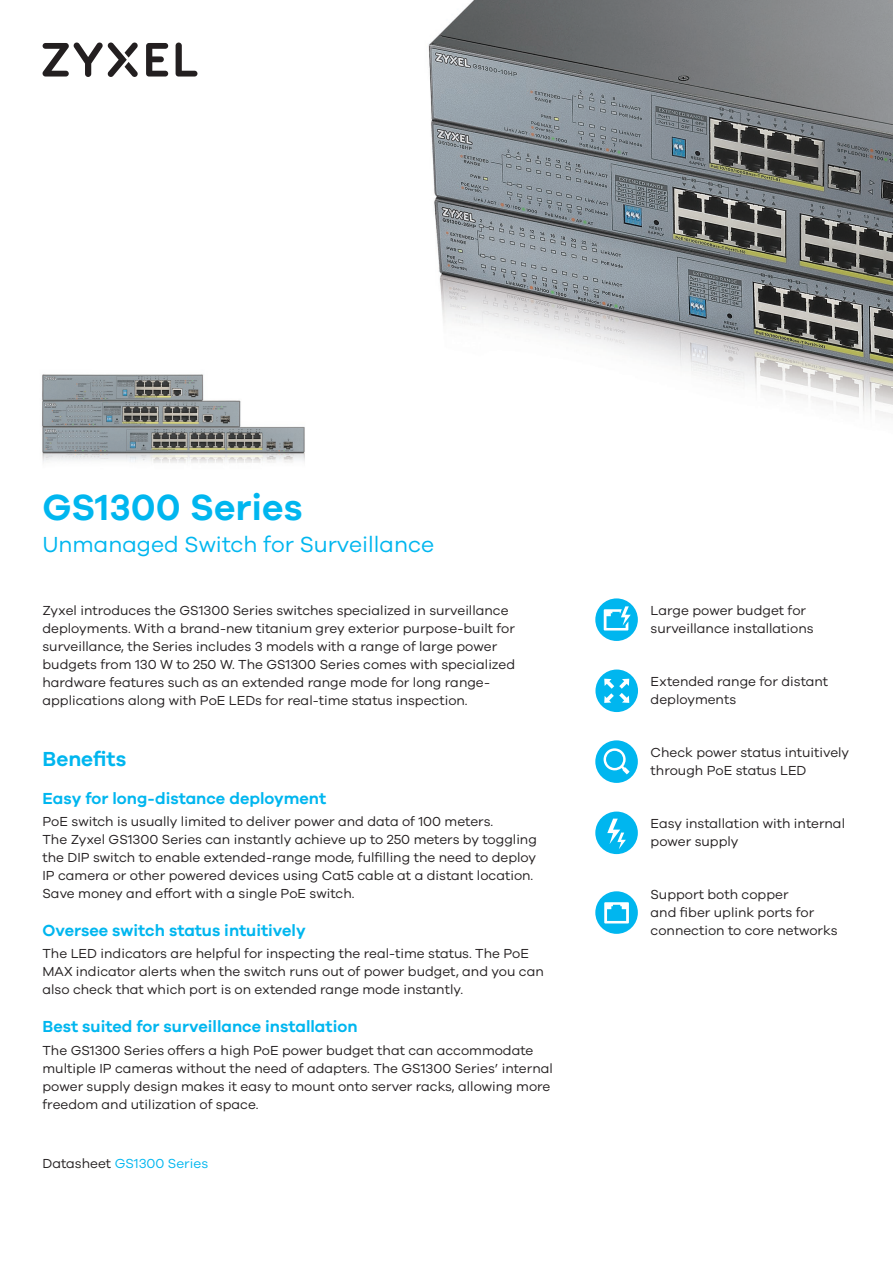
<style>
.page{position:relative;width:893px;height:1263px;background:#fff}
.page>*{position:absolute;margin:0;border:0;box-sizing:border-box;transform-origin:0 0}
.t1{font:600 37.5px "Galano Grotesque";color:#00b6ef}
.t2{font:22.5px "Galano Grotesque";color:#00b6ef}
.t3{font:600 21px "Galano Grotesque";color:#00b6ef}
.t4{font:600 16.5px "Galano Grotesque";color:#00b6ef}
.t5{font:13.5px/18px "Galano Grotesque";color:#231f20}
.t6{font:13.5px "Galano Grotesque";color:#00b6ef}
.s1{color:#231f20}
</style>
<div class="page">
<svg style="left:176px;top:43px;width:21px;height:34px"></svg>
<svg style="left:146px;top:43px;width:22px;height:34px"></svg>
<svg style="left:42px;top:42px;width:96px;height:35px"></svg>
<img style="left:428px;top:0;width:465px;height:418px">
<img style="left:42px;top:374px;width:263px;height:89px">
<div style="left:595px;top:598px;width:43px;height:43px;background:#00b6ef;border-radius:50%"></div>
<svg style="left:604px;top:606px;width:27px;height:24px"></svg>
<div style="left:595px;top:669px;width:43px;height:43px;background:#00b6ef;border-radius:50%"></div>
<svg style="left:604px;top:679px;width:25px;height:24px"></svg>
<div style="left:595px;top:740px;width:43px;height:43px;background:#00b6ef;border-radius:50%"></div>
<svg style="left:604px;top:748px;width:26px;height:26px"></svg>
<div style="left:595px;top:811px;width:43px;height:43px;background:#00b6ef;border-radius:50%"></div>
<svg style="left:607px;top:819px;width:19px;height:30px"></svg>
<div style="left:595px;top:891px;width:43px;height:43px;background:#00b6ef;border-radius:50%"></div>
<svg style="left:604px;top:902px;width:25px;height:21px"></svg>
<h1 class="t1" style="left:43px;top:485px;width:262px">GS1300 Series</h1>
<h2 class="t2" style="left:43px;top:531px;width:393px">Unmanaged Switch for Surveillance</h2>
<p class="t5" style="left:43px;top:601px;width:474px">Zyxel introduces the GS1300 Series switches specialized in surveillance deployments. With a brand-new titanium grey exterior purpose-built for surveillance, the Series includes 3 models with a range of large power budgets from 130 W to 250 W. The GS1300 Series comes with specialized hardware features such as an extended range mode for long range&shy;applications along with PoE LEDs for real-time status inspection.</p>
<h3 class="t3" style="left:43px;top:746px;width:85px">Benefits</h3>
<p class="t4" style="left:43px;top:788px;width:285px">Easy for long-distance deployment</p>
<p class="t5" style="left:43px;top:812px;width:496px">PoE switch is usually limited to deliver power and data of 100 meters.<br>The Zyxel GS1300 Series can instantly achieve up to 250 meters by toggling the DIP switch to enable extended-range mode, fulfilling the need to deploy IP camera or other powered devices using Cat5 cable at a distant location.<br>Save money and effort with a single PoE switch.</p>
<p class="t4" style="left:43px;top:921px;width:265px">Oversee switch status intuitively</p>
<p class="t5" style="left:43px;top:944px;width:503px">The LED indicators are helpful for inspecting the real-time status. The PoE<br>MAX indicator alerts when the switch runs out of power budget, and you can also check that which port is on extended range mode instantly.</p>
<p class="t4" style="left:43px;top:1017px;width:316px">Best suited for surveillance installation</p>
<p class="t5" style="left:43px;top:1040px;width:512px">The GS1300 Series offers a high PoE power budget that can accommodate multiple IP cameras without the need of adapters. The GS1300 Series’ internal power supply design makes it easy to mount onto server racks, allowing more freedom and utilization of space.</p>
<p class="t6" style="left:43px;top:1155px;width:167px"><span class="s1">Datasheet</span> GS1300 Series</p>
<p class="t5" style="left:651px;top:601px;width:165px">Large power budget for surveillance installations</p>
<p class="t5" style="left:651px;top:672px;width:179px">Extended range for distant deployments</p>
<p class="t5" style="left:651px;top:743px;width:200px">Check power status intuitively through PoE status LED</p>
<p class="t5" style="left:651px;top:814px;width:196px">Easy installation with internal power supply</p>
<p class="t5" style="left:651px;top:885px;width:188px">Support both copper<br>and fiber uplink ports for connection to core networks</p>
</div>
